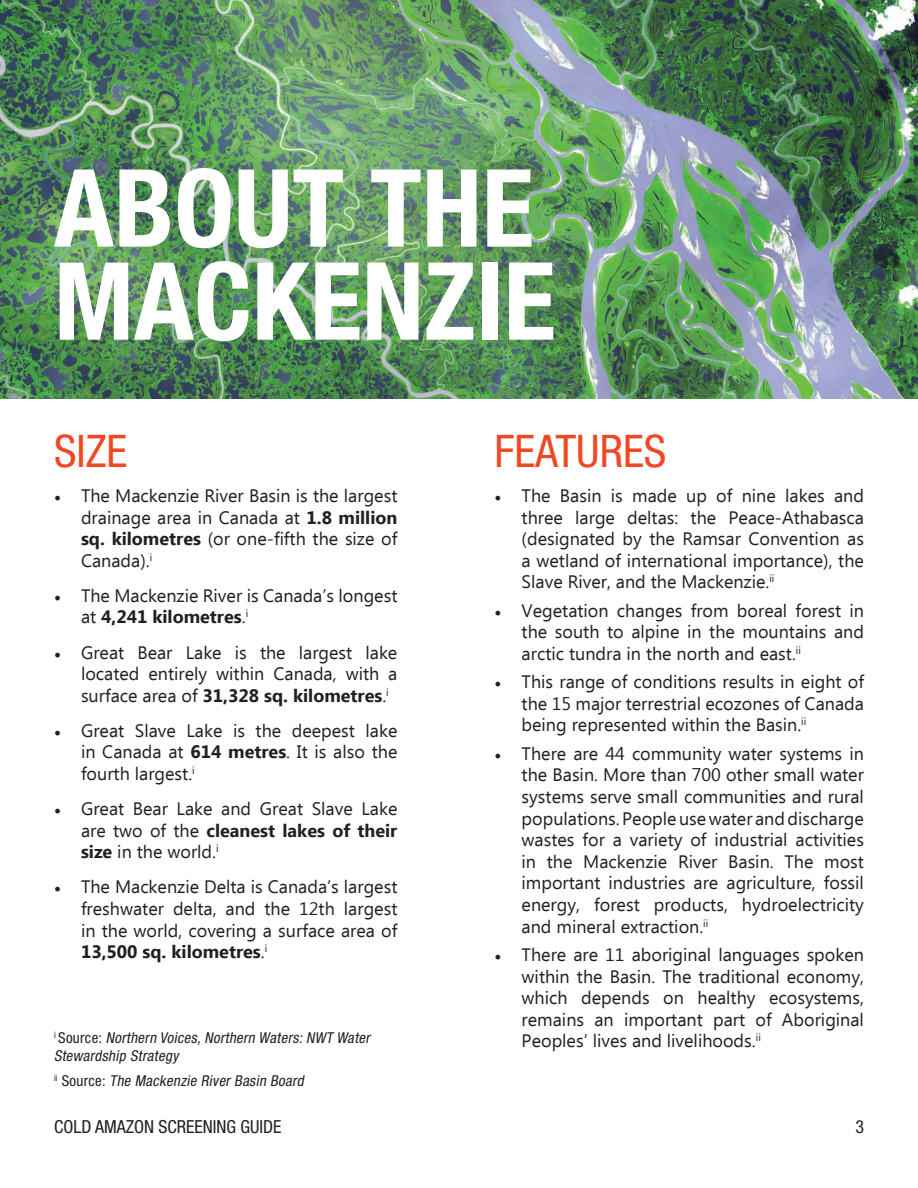
<style>
.page{position:relative;width:918px;height:1188px;background:#fff}
.page>*{position:absolute;margin:0;border:0;box-sizing:border-box;transform-origin:0 0}
.t1{font:700 condensed 108px/93px "Helvetica Neue LT Std";color:#fff}
.t2{font:condensed 45px "Helvetica Neue LT Std";color:#f04822}
.t3{font:18px/21.6px "Ebrima";color:#231f20;text-align:justify}
.t4{font:condensed 18px "Helvetica Neue LT Std";color:#231f20}
.t5{font:italic condensed 15px/18px "Helvetica Neue LT Std";color:#231f20}
.s1{font-family:"Minion Pro"}
.s2{font-weight:700}
.s3{font-style:normal}
</style>
<div class="page">
<img style="left:0;top:0;width:918px;height:399px">
<p class="t1" style="left:54px;top:160px;width:503px">ABOUT THE<br>MACKENZIE</p>
<p class="t2" style="left:54px;top:425px;width:75px">SIZE</p>
<p class="t3" style="left:81px;top:486px;width:318px;text-indent:-27px"><span class="s1">•</span> The Mackenzie River Basin is the largest drainage area in Canada at <span class="s2">1.8 million sq. kilometres</span> (or one-fifth the size of Canada).<sup>i</sup></p>
<p class="t3" style="left:81px;top:586px;width:318px;text-indent:-27px"><span class="s1">•</span> The Mackenzie River is Canada’s longest at <span class="s2">4,241 kilometres</span>.<sup>i</sup></p>
<p class="t3" style="left:81px;top:643px;width:318px;text-indent:-27px"><span class="s1">•</span> Great Bear Lake is the largest lake located entirely within Canada, with a surface area of <span class="s2">31,328 sq. kilometres</span>.<sup>i</sup></p>
<p class="t3" style="left:81px;top:721px;width:318px;text-indent:-27px"><span class="s1">•</span> Great Slave Lake is the deepest lake in Canada at <span class="s2">614 metres</span>. It is also the fourth largest.<sup>i</sup></p>
<p class="t3" style="left:81px;top:799px;width:318px;text-indent:-27px"><span class="s1">•</span> Great Bear Lake and Great Slave Lake are two of the <span class="s2">cleanest lakes of their size</span> in the world.<sup>i</sup></p>
<p class="t3" style="left:81px;top:877px;width:318px;text-indent:-27px"><span class="s1">•</span> The Mackenzie Delta is Canada’s largest freshwater delta, and the 12th largest in the world, covering a surface area of <span class="s2">13,500 sq. kilometres</span>.<sup>i</sup></p>
<p class="t5" style="left:54px;top:1029px;width:321px"><sup>i</sup> <span class="s3">S o u r c e :</span> Northern Voices,Northern Waters:NWT Water<br>Stewardship Strategy</p>
<p class="t5" style="left:54px;top:1072px;width:254px"><sup>i</sup> <sup>i</sup> <span class="s3">S o u r c e :</span> The Mackenzie River Basin Board</p>
<p class="t4" style="left:54px;top:1117px;width:229px">COLD AMAZON SCREENING GUIDE</p>
<p class="t2" style="left:495px;top:425px;width:173px">FEATURES</p>
<p class="t3" style="left:522px;top:486px;width:344px;text-indent:-27px"><span class="s1">•</span> The Basin is made up of nine lakes and three large deltas: the Peace-Athabasca (designated by the Ramsar Convention as a wetland of international importance), the Slave River, and the Mackenzie.<sup>ii</sup></p>
<p class="t3" style="left:522px;top:601px;width:344px;text-indent:-27px"><span class="s1">•</span> Vegetation changes from boreal forest in the south to alpine in the mountains and arctic tundra in the north and east.<sup>ii</sup></p>
<p class="t3" style="left:522px;top:672px;width:344px;text-indent:-27px"><span class="s1">•</span> This range of conditions results in eight of the 15 major terrestrial ecozones of Canada being represented within the Basin.<sup>ii</sup></p>
<p class="t3" style="left:522px;top:744px;width:344px;text-indent:-27px"><span class="s1">•</span> There are 44 community water systems in the Basin. More than 700 other small water systems serve small communities and rural populations. People use water and discharge wastes for a variety of industrial activities in the Mackenzie River Basin. The most important industries are agriculture, fossil energy, forest products, hydroelectricity and mineral extraction.<sup>ii</sup></p>
<p class="t3" style="left:522px;top:945px;width:344px;text-indent:-27px"><span class="s1">•</span> There are 11 aboriginal languages spoken within the Basin. The traditional economy, which depends on healthy ecosystems, remains an important part of Aboriginal Peoples’ lives and livelihoods.<sup>ii</sup></p>
<p class="t4" style="left:855px;top:1116px;width:10px">3</p>
</div>
